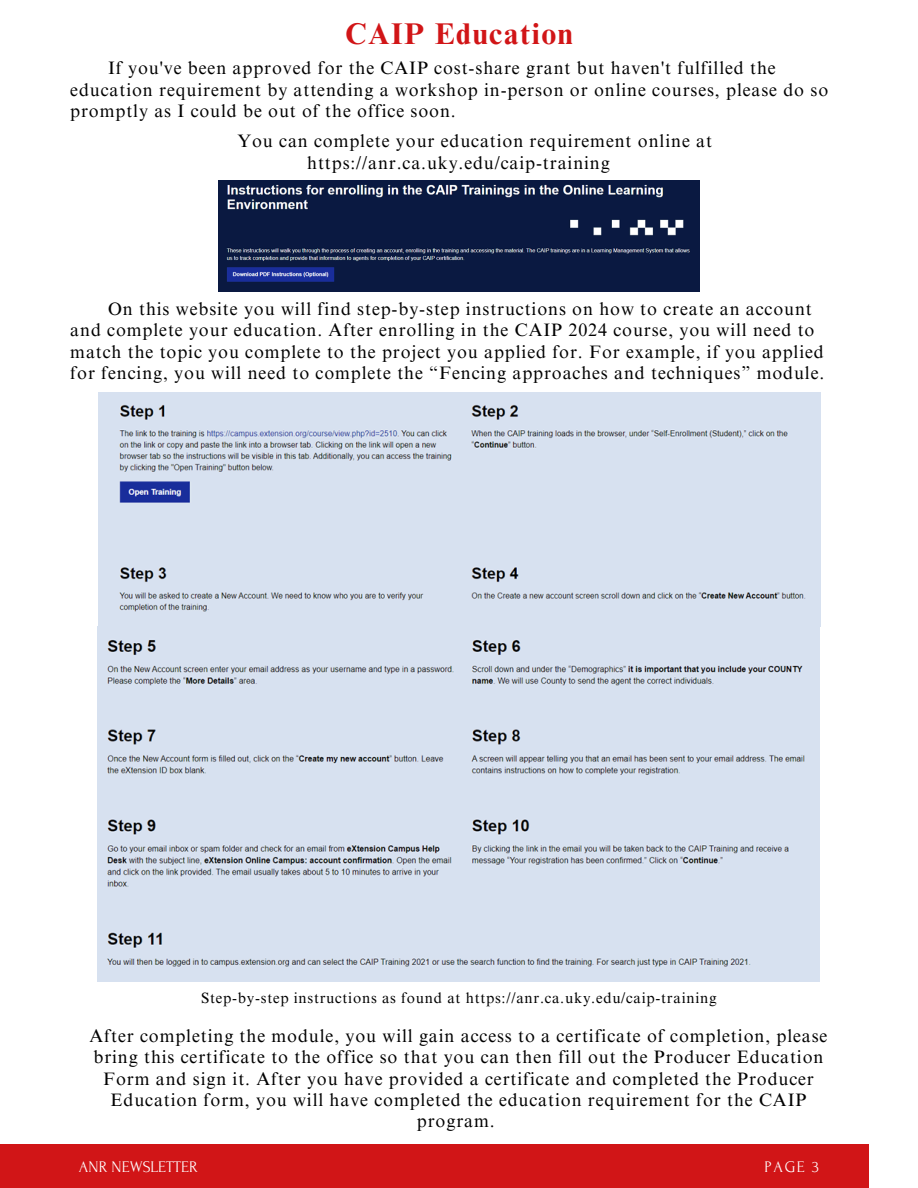
<style>
.page{position:relative;width:918px;height:1188px;background:#fff}
.page>*{position:absolute;margin:0;border:0;box-sizing:border-box;transform-origin:0 0}
.t1{font:700 30px "Times NRMT Pro";letter-spacing:.05em;color:#d11517}
.t2{font:18px/21.3px "Times NRMT Pro";letter-spacing:.05em;color:#000}
.t3{font:16.2px "Forum";color:#fff}
.t4{font:15px "Times NRMT Pro";letter-spacing:.05em;color:#000}
</style>
<div class="page">
<div style="left:0;top:1144px;width:868px;height:44px;background:#d11517"></div>
<img style="left:219px;top:180px;width:480px;height:112px">
<img style="left:98px;top:393px;width:722px;height:589px">
<p class="t1" style="left:345px;top:22px;width:229px">CAIP Education</p>
<h3 class="t2" style="left:70px;top:60px;width:759px;text-indent:38px">If you've been approved for the CAIP cost-share grant but haven't fulfilled the education requirement by attending a workshop in-person or online courses, please do so promptly as I could be out of the office soon.</h3>
<h3 class="t2" style="left:307px;top:133px;width:406px;text-indent:-70px">You can complete your education requirement online at https://anr.ca.uky.edu/caip-training</h3>
<h3 class="t2" style="left:70px;top:300px;width:756px;text-indent:38px">On this website you will find step-by-step instructions on how to create an account and complete your education. After enrolling in the CAIP 2024 course, you will need to match the topic you complete to the project you applied for. For example, if you applied for fencing, you will need to complete the “Fencing approaches and techniques” module.</h3>
<p class="t4" style="left:201px;top:992px;width:517px">Step-by-step instructions as found at https://anr.ca.uky.edu/caip-training</p>
<p class="t2" style="left:90px;top:1027px;width:740px;text-align:center">After completing the module, you will gain access to a certificate of completion, please bring this certificate to the office so that you can then fill out the Producer Education Form and sign it. After you have provided a certificate and completed the Producer Education form, you will have completed the education requirement for the CAIP program.</p>
<h1 class="t3" style="left:79px;top:1158px;width:120px">ANR NEWSLETTER</h1>
<h3 class="t3" style="left:765px;top:1158px;width:56px">PAGE 3</h3>
</div>
